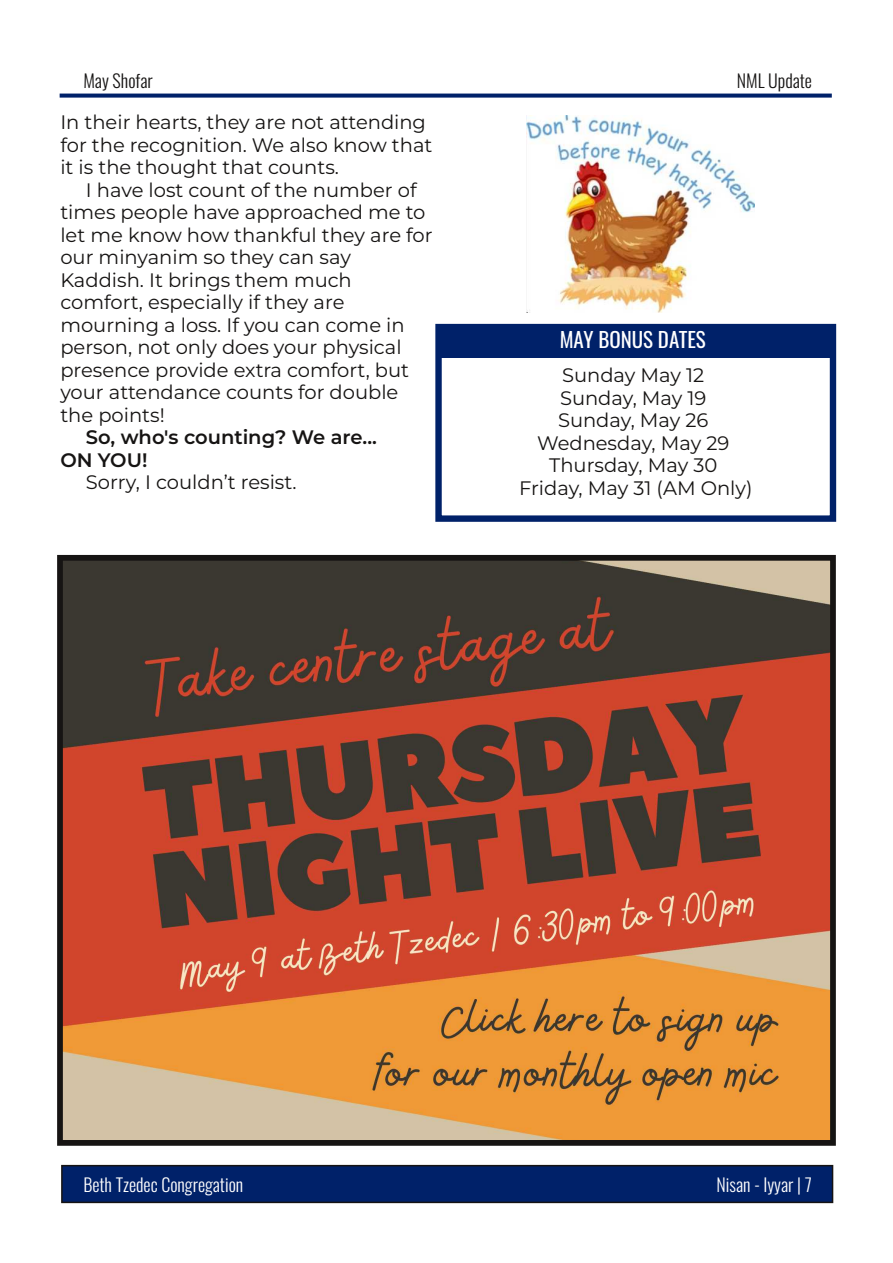
<style>
.page{position:relative;width:893px;height:1263px;background:#fff}
.page>*{position:absolute;margin:0;border:0;box-sizing:border-box;transform-origin:0 0}
.t1{font:21px "Oswald";color:#fff}
.t2{font:19.5px/22.5px "Montserrat";color:#161413}
.t3{font:600 19.5px/22.5px "Montserrat";color:#161413}
.t4{font:300 18px "Oswald";color:#fff}
.t5{font:300 18px "Oswald";color:#161413}
</style>
<div class="page">
<div style="left:62px;top:1165px;width:770px;height:37px;background:#002169"></div>
<div style="left:61px;top:1165px;width:772px;height:38px;border:2px solid #161413"></div>
<div style="left:60px;top:94px;width:772px;height:4px;border:2px solid #002169"></div>
<div style="left:439px;top:325px;width:394px;height:33px;background:#002169"></div>
<div style="left:435px;top:324px;width:401px;height:198px;border:6px solid #002169"></div>
<img style="left:526px;top:115px;width:229px;height:197px">
<img style="left:64px;top:562px;width:765px;height:577px">
<div style="left:57px;top:555px;width:779px;height:591px;border:6px solid #161413"></div>
<p class="t5" style="left:83px;top:67px;width:71px">May Shofar</p>
<p class="t2" style="left:60px;top:111px;width:374px">In their hearts, they are not attending for the recognition. We also know that it is the thought that counts.</p>
<p class="t2" style="left:60px;top:179px;width:374px;text-indent:26px">I have lost count of the number of times people have approached me to let me know how thankful they are for our minyanim so they can say<br>Kaddish. It brings them much comfort, especially if they are mourning a loss. If you can come in person, not only does your physical presence provide extra comfort, but your attendance counts for double the points!</p>
<p class="t3" style="left:60px;top:426px;width:318px;text-indent:26px">So, who's counting? We are...<br>ON YOU!</p>
<p class="t2" style="left:86px;top:471px;width:212px">Sorry, I couldn’t resist.</p>
<p class="t5" style="left:737px;top:66px;width:77px">NML Update</p>
<p class="t1" style="left:560px;top:323px;width:148px">MAY BONUS DATES</p>
<p class="t2" style="left:519px;top:364px;width:235px;text-align:center">Sunday May 12<br>Sunday, May 19<br>Sunday, May 26<br>Wednesday, May 29<br>Thursday, May 30<br>Friday, May 31 (AM Only)</p>
<p class="t4" style="left:83px;top:1170px;width:161px">Beth Tzedec Congregation</p>
<p class="t4" style="left:717px;top:1170px;width:97px">Nisan - Iyyar | 7</p>
</div>
